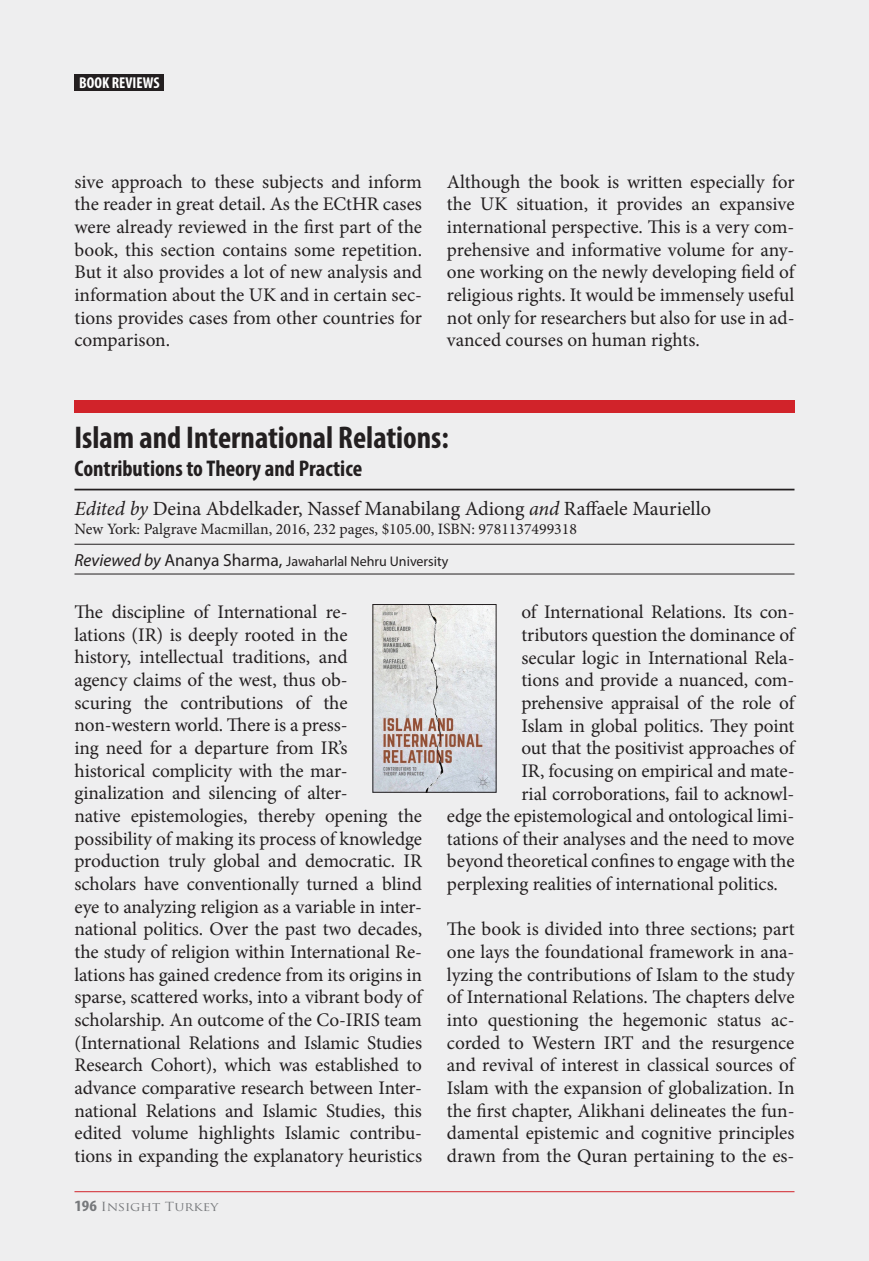
<style>
.page{position:relative;width:869px;height:1261px;background:#fff}
.page>*{position:absolute;margin:0;border:0;box-sizing:border-box;transform-origin:0 0}
.t1{font:700 condensed 31.5px "Myriad Pro";color:#231f20}
.t2{font:700 condensed 22.75px "Myriad Pro";color:#231f20}
.t3{font:20.12px "Minion Pro";color:#231f20}
.t4{font:19.25px/22.6px "Minion Pro";letter-spacing:-.005em;color:#231f20;text-align:justify}
.t5{font:15.75px "Minion Pro";color:#231f20}
.t6{font:700 condensed 15.75px "Myriad Pro";color:#fff}
.t7{font:14px "Myriad Pro";color:#231f20}
.t8{font:12.25px "Trajan Pro";color:#76787b;scale:1.11 1}
.s1{font-style:italic}
.s2{font-style:italic;font-size:17.5px}
.s3{font-size:17.5px}
.s4{font-family:"Myriad Pro";font-weight:700;font-stretch:condensed;font-size:15.75px}
</style>
<div class="page">
<div style="left:0;top:0;width:868px;height:1260px;background:#eeeeef"></div>
<div style="left:74px;top:74px;width:90px;height:17px;background:#231f20"></div>
<hr style="left:74px;top:1190px;width:720px;height:1px;background:#d1232a">
<hr style="left:74px;top:544px;width:720px;height:1px;background:#231f20">
<hr style="left:74px;top:573px;width:720px;height:1px;background:#231f20">
<hr style="left:74px;top:488px;width:720px;height:2px;background:#231f20">
<div style="left:74px;top:400px;width:720px;height:12px;background:#d1232a"></div>
<img style="left:374px;top:606px;width:120px;height:184px">
<p class="t6" style="left:79px;top:73px;width:82px">BOOK REVIEWS</p>
<p class="t4" style="left:74px;top:170px;width:349px">sive approach to these subjects and inform the reader in great detail. As the ECtHR cases were already reviewed in the first part of the book, this section contains some repetition.<br>But it also provides a lot of new analysis and information about the UK and in certain sec&shy;tions provides cases from other countries for comparison.</p>
<p class="t4" style="left:446px;top:170px;width:349px">Although the book is written especially for the UK situation, it provides an expansive international perspective. This is a very com&shy;prehensive and informative volume for any&shy;one working on the newly developing field of religious rights. It would be immensely useful not only for researchers but also for use in ad&shy;vanced courses on human rights.</p>
<h1 class="t1" style="left:74px;top:417px;width:375px">Islam and International Relations:</h1>
<p class="t2" style="left:74px;top:454px;width:289px">Contributions to Theory and Practice</p>
<p class="t3" style="left:74px;top:494px;width:638px"><span class="s1">Edited by</span> Deina Abdelkader, Nassef Manabilang Adiong <span class="s1">and</span> Raffaele Mauriello</p>
<p class="t5" style="left:74px;top:518px;width:504px">New York: Palgrave Macmillan, 2016, 232 pages, $105.00, ISBN: 9781137499318</p>
<p class="t7" style="left:74px;top:552px;width:375px"><span class="s2">Reviewed by</span> <span class="s3">Ananya Sharma,</span> Jawaharlal Nehru University</p>
<p class="t4" style="left:74px;top:600px;width:349px;text-align:left">The discipline of International re-<br>lations (IR) is deeply rooted in the<br>history, intellectual traditions, and<br>agency claims of the west, thus ob-<br>scuring the contributions of the non-western world. There is a press-<br>ing need for a departure from IR’s historical complicity with the mar&shy;ginalization and silencing of alter-<br>native epistemologies, thereby opening the possibility of making its process of knowledge production truly global and democratic. IR scholars have conventionally turned a blind eye to analyzing religion as a variable in inter&shy;national politics. Over the past two decades, the study of religion within International Re&shy;lations has gained credence from its origins in sparse, scattered works, into a vibrant body of scholarship. An outcome of the Co-IRIS team (International Relations and Islamic Studies Research Cohort), which was established to advance comparative research between Inter&shy;national Relations and Islamic Studies, this edited volume highlights Islamic contribu&shy;tions in expanding the explanatory heuristics</p>
<p class="t4" style="left:521px;top:600px;width:274px">of International Relations. Its con-</p>
<p class="t4" style="left:521px;top:623px;width:274px">tributors question the dominance of</p>
<p class="t4" style="left:521px;top:646px;width:274px">secular logic in International Rela-</p>
<p class="t4" style="left:521px;top:668px;width:274px">tions and provide a nuanced, com-</p>
<p class="t4" style="left:521px;top:691px;width:274px">prehensive appraisal of the role of</p>
<p class="t4" style="left:521px;top:714px;width:274px">Islam in global politics. They point</p>
<p class="t4" style="left:521px;top:736px;width:274px">out that the positivist approaches of</p>
<p class="t4" style="left:521px;top:759px;width:274px">IR, focusing on empirical and mate-</p>
<p class="t4" style="left:521px;top:782px;width:274px">rial corroborations, fail to acknowl-</p>
<p class="t4" style="left:446px;top:804px;width:349px">edge the epistemological and ontological limi-</p>
<p class="t4" style="left:446px;top:827px;width:349px">tations of their analyses and the need to move</p>
<p class="t4" style="left:446px;top:849px;width:349px">beyond theoretical confines to engage with the</p>
<p class="t4" style="left:446px;top:872px;width:332px">perplexing realities of international politics.</p>
<p class="t4" style="left:446px;top:917px;width:349px">The book is divided into three sections; part one lays the foundational framework in ana&shy;lyzing the contributions of Islam to the study of International Relations. The chapters delve into questioning the hegemonic status ac&shy;corded to Western IRT and the resurgence and revival of interest in classical sources of Islam with the expansion of globalization. In the first chapter, Alikhani delineates the fun&shy;damental epistemic and cognitive principles drawn from the Quran pertaining to the es-</p>
<p class="t8" style="left:74px;top:1198px;width:131px"><span class="s4">196</span> Insight Turkey</p>
</div>
